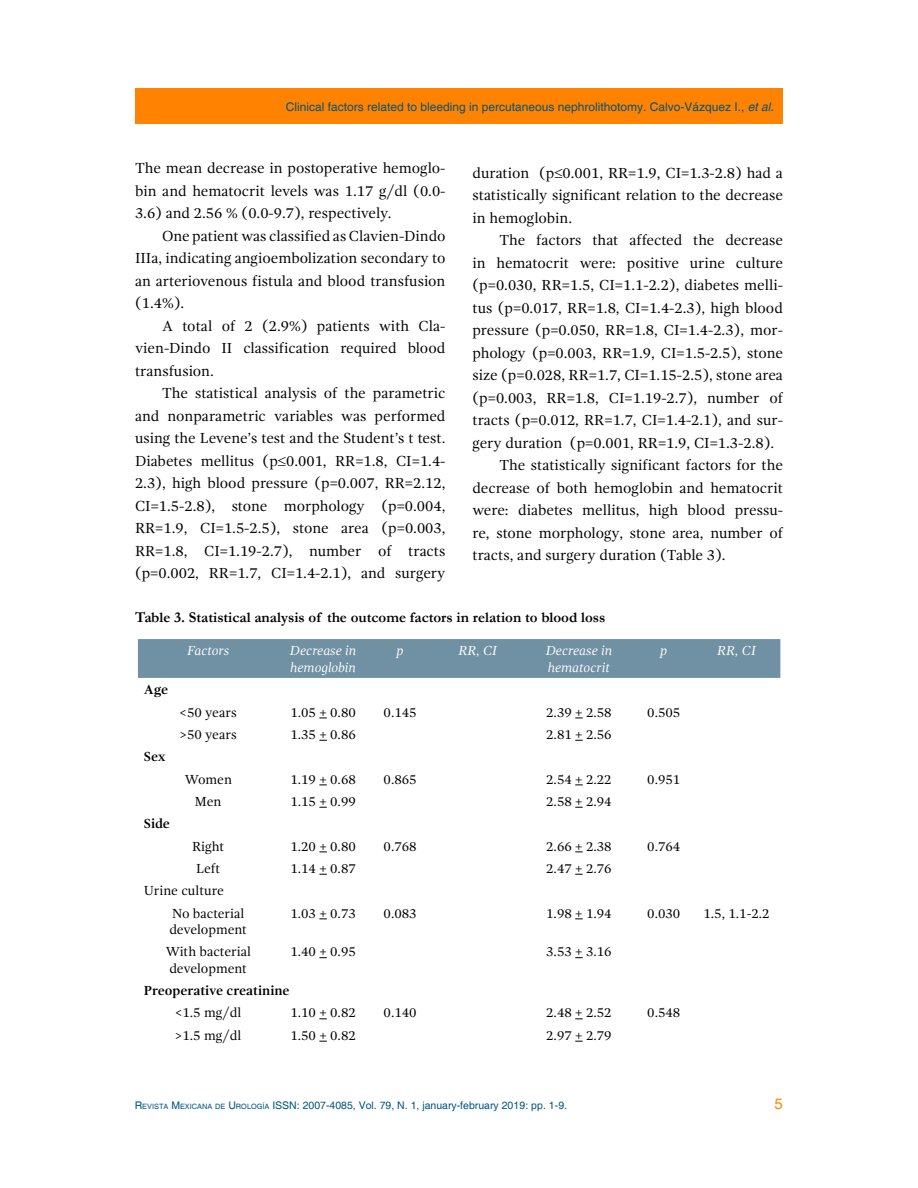
<style>
.page{position:relative;width:918px;height:1188px;background:#fff}
.page>*{position:absolute;margin:0;border:0;box-sizing:border-box;transform-origin:0 0}
.t1{font:15px/22.5px "Gandhi Serif";color:#000;text-align:justify}
.t2{font:700 15px "Garamond";color:#000}
.t3{font:15px "Helvetica";color:#ff8300}
.t4{font:13.5px/22.4px "Gandhi Serif";color:#000}
.t5{font:italic 13.5px/16.5px "Gandhi Serif";color:#fff}
.t6{font:700 13.5px "Gandhi Serif";color:#000}
.t7{font:12px "Helvetica";color:#00567d}
.t8{font:10.5px "Helvetica";color:#00567d}
.s1{font-style:italic}
.s2{font-style:inherit}
.s3{font-size:7.35px}
</style>
<div class="page">
<div style="left:135px;top:89px;width:648px;height:35px;background:#ff8300"></div>
<div style="left:138px;top:639px;width:642px;height:39px;background:#7090a3"></div>
<p class="t7" style="left:286px;top:100px;width:490px">Clinical factors related to bleeding in percutaneous nephrolithotomy. Calvo-Vázquez I., <span class="s1">et al.</span></p>
<p class="t1" style="left:135px;top:157px;width:312px">The mean decrease in postoperative hemoglo&shy;bin and hematocrit levels was 1.17 g/dl (0.0- 3.6) and 2.56 % (0.0-9.7), respectively.</p>
<p class="t1" style="left:135px;top:225px;width:312px;text-indent:27px">One patient was classified as Clavien-Dindo IIIa, indicating angioembolization secondary to an arteriovenous fistula and blood transfusion (1.4%).</p>
<p class="t1" style="left:135px;top:315px;width:312px;text-indent:27px">A total of 2 (2.9%) patients with Cla&shy;vien-Dindo II classification required blood transfusion.</p>
<p class="t1" style="left:135px;top:382px;width:312px;text-indent:27px">The statistical analysis of the parametric and nonparametric variables was performed using the Levene’s test and the Student’s t test.<br>Diabetes mellitus (p≤0.001, RR=1.8, CI=1.4- 2.3), high blood pressure (p=0.007, RR=2.12, CI=1.5-2.8), stone morphology (p=0.004, RR=1.9, CI=1.5-2.5), stone area (p=0.003, RR=1.8, CI=1.19-2.7), number of tracts (p=0.002, RR=1.7, CI=1.4-2.1), and surgery</p>
<p class="t1" style="left:472px;top:161px;width:312px">duration (p≤0.001, RR=1.9, CI=1.3-2.8) had a statistically significant relation to the decrease in hemoglobin.</p>
<p class="t1" style="left:500px;top:229px;width:285px">The factors that affected the decrease</p>
<p class="t1" style="left:472px;top:251px;width:312px">in hematocrit were: positive urine culture</p>
<p class="t1" style="left:472px;top:274px;width:312px">(p=0.030, RR=1.5, CI=1.1-2.2), diabetes melli-</p>
<p class="t1" style="left:472px;top:296px;width:312px">tus (p=0.017, RR=1.8, CI=1.4-2.3), high blood</p>
<p class="t1" style="left:472px;top:319px;width:312px">pressure (p=0.050, RR=1.8, CI=1.4-2.3), mor-</p>
<p class="t1" style="left:472px;top:341px;width:312px">phology (p=0.003, RR=1.9, CI=1.5-2.5), stone</p>
<p class="t1" style="left:472px;top:364px;width:312px">size (p=0.028, RR=1.7, CI=1.15-2.5), stone area</p>
<p class="t1" style="left:472px;top:386px;width:312px">(p=0.003, RR=1.8, CI=1.19-2.7), number of</p>
<p class="t1" style="left:472px;top:409px;width:312px">tracts (p=0.012, RR=1.7, CI=1.4-2.1), and sur-</p>
<p class="t1" style="left:472px;top:431px;width:303px">gery duration (p=0.001, RR=1.9, CI=1.3-2.8).</p>
<p class="t1" style="left:500px;top:454px;width:285px">The statistically significant factors for the</p>
<p class="t1" style="left:472px;top:476px;width:312px">decrease of both hemoglobin and hematocrit</p>
<p class="t1" style="left:472px;top:499px;width:312px">were: diabetes mellitus, high blood pressu-</p>
<p class="t1" style="left:472px;top:521px;width:312px">re, stone morphology, stone area, number of</p>
<p class="t1" style="left:472px;top:544px;width:255px">tracts, and surgery duration (Table 3).</p>
<p class="t2" style="left:135px;top:607px;width:472px">Table 3. Statistical analysis of the outcome factors in relation to blood loss</p>
<p class="t5" style="left:187px;top:643px;width:44px">Factors</p>
<p class="t5" style="left:290px;top:643px;width:68px">Decrease in hemoglobin</p>
<p class="t5" style="left:397px;top:643px;width:9px">p</p>
<p class="t5" style="left:458px;top:643px;width:40px">RR, CI</p>
<p class="t5" style="left:546px;top:643px;width:68px">Decrease in hematocrit</p>
<p class="t5" style="left:660px;top:643px;width:9px">p</p>
<p class="t5" style="left:717px;top:643px;width:40px">RR, CI</p>
<p class="t6" style="left:144px;top:682px;width:26px">Age</p>
<p class="t4" style="left:180px;top:701px;width:59px">&lt;50 years</p>
<p class="t4" style="left:290px;top:701px;width:67px">1.05 + 0.80</p>
<p class="t4" style="left:384px;top:701px;width:35px">0.145</p>
<p class="t4" style="left:546px;top:701px;width:67px">2.39 + 2.58</p>
<p class="t4" style="left:647px;top:701px;width:35px">0.505</p>
<p class="t4" style="left:180px;top:723px;width:59px">&gt;50 years</p>
<p class="t4" style="left:290px;top:723px;width:67px">1.35 + 0.86</p>
<p class="t4" style="left:546px;top:723px;width:67px">2.81 + 2.56</p>
<p class="t6" style="left:144px;top:749px;width:23px">Sex</p>
<p class="t4" style="left:184px;top:768px;width:49px">Women</p>
<p class="t4" style="left:290px;top:768px;width:67px">1.19 + 0.68</p>
<p class="t4" style="left:384px;top:768px;width:35px">0.865</p>
<p class="t4" style="left:546px;top:768px;width:67px">2.54 + 2.22</p>
<p class="t4" style="left:647px;top:768px;width:35px">0.951</p>
<p class="t4" style="left:195px;top:790px;width:28px">Men</p>
<p class="t4" style="left:290px;top:790px;width:67px">1.15 + 0.99</p>
<p class="t4" style="left:546px;top:790px;width:67px">2.58 + 2.94</p>
<p class="t6" style="left:144px;top:816px;width:28px">Side</p>
<p class="t4" style="left:192px;top:835px;width:34px">Right</p>
<p class="t4" style="left:290px;top:835px;width:67px">1.20 + 0.80</p>
<p class="t4" style="left:384px;top:835px;width:35px">0.768</p>
<p class="t4" style="left:546px;top:835px;width:67px">2.66 + 2.38</p>
<p class="t4" style="left:647px;top:835px;width:35px">0.764</p>
<p class="t4" style="left:196px;top:857px;width:26px">Left</p>
<p class="t4" style="left:290px;top:857px;width:67px">1.14 + 0.87</p>
<p class="t4" style="left:546px;top:857px;width:67px">2.47 + 2.76</p>
<p class="t4" style="left:172px;top:880px;width:74px;text-indent:-28px">Urine culture<br>No bacterial</p>
<p class="t4" style="left:169px;top:918px;width:79px">development</p>
<p class="t4" style="left:290px;top:902px;width:67px">1.03 + 0.73</p>
<p class="t4" style="left:384px;top:902px;width:35px">0.083</p>
<p class="t4" style="left:546px;top:902px;width:67px">1.98 + 1.94</p>
<p class="t4" style="left:647px;top:902px;width:35px">0.030</p>
<p class="t4" style="left:703px;top:902px;width:68px">1.5, 1.1-2.2</p>
<p class="t4" style="left:165px;top:944px;width:87px;line-height:16.5px">With bacterial development</p>
<p class="t4" style="left:290px;top:941px;width:67px">1.40 + 0.95</p>
<p class="t4" style="left:546px;top:941px;width:67px">3.53 + 3.16</p>
<p class="t6" style="left:144px;top:983px;width:147px">Preoperative creatinine</p>
<p class="t4" style="left:175px;top:1002px;width:68px">&lt;1.5 mg/dl</p>
<p class="t4" style="left:290px;top:1002px;width:67px">1.10 + 0.82</p>
<p class="t4" style="left:384px;top:1002px;width:35px">0.140</p>
<p class="t4" style="left:546px;top:1002px;width:67px">2.48 + 2.52</p>
<p class="t4" style="left:647px;top:1002px;width:35px">0.548</p>
<p class="t4" style="left:175px;top:1024px;width:68px">&gt;1.5 mg/dl</p>
<p class="t4" style="left:290px;top:1024px;width:67px">1.50 + 0.82</p>
<p class="t4" style="left:546px;top:1024px;width:67px">2.97 + 2.79</p>
<p class="t8" style="left:135px;top:1099px;width:434px"><span class="s2">R</span><span class="s3">EVISTA</span> <span class="s2">M</span><span class="s3">EXICANA DE</span> <span class="s2">U</span><span class="s3">ROLOGÍA</span> ISSN: 2007-4085, Vol. 79, N. 1, january-february 2019: pp. 1-9.</p>
<p class="t3" style="left:774px;top:1095px;width:10px">5</p>
</div>
